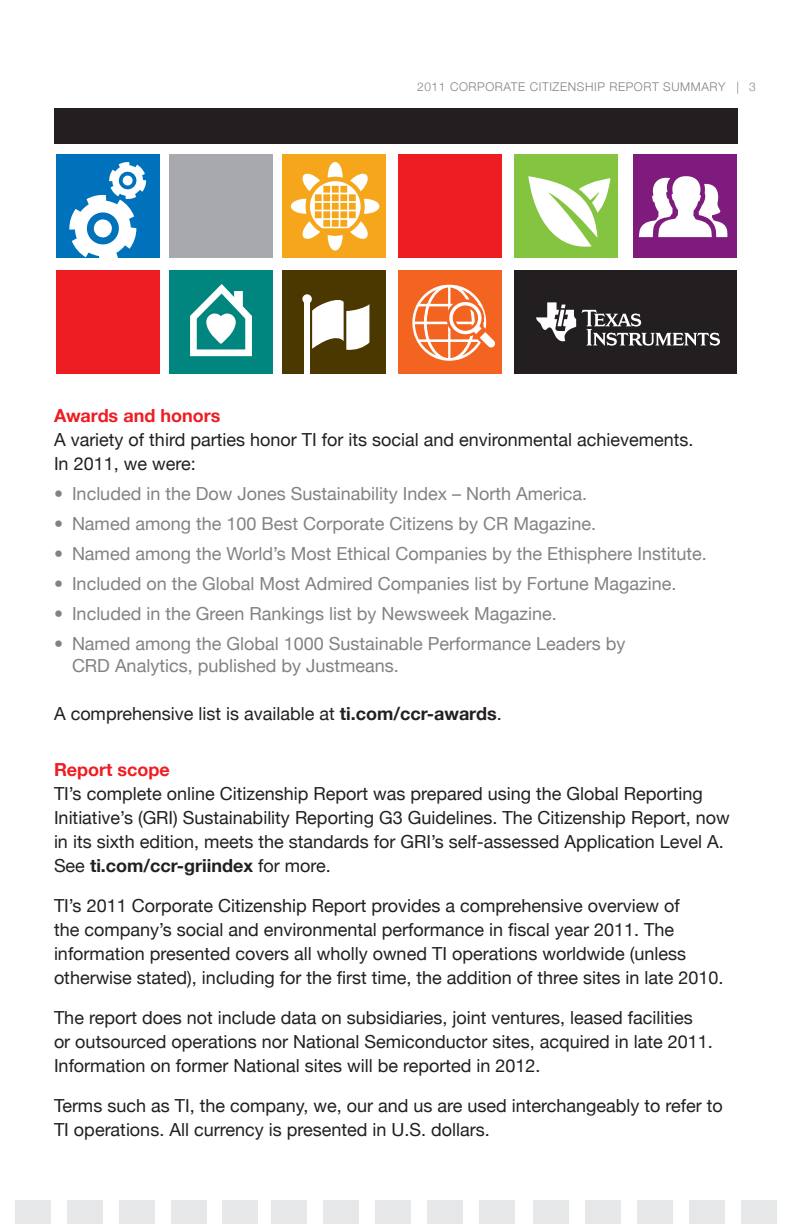
<style>
.page{position:relative;width:792px;height:1224px;background:#fff}
.page>*{position:absolute;margin:0;border:0;box-sizing:border-box;transform-origin:0 0}
.t1{font:18px/24px "Helvetica Neue";color:#231f20}
.t2{font:18px/22px "Helvetica Neue";color:#808285}
.t3{font:700 18px "Helvetica Neue";color:#ee1d23}
.t4{font:300 12px "Helvetica Neue";letter-spacing:.05em;color:#808285}
.s1{font-weight:700}
</style>
<div class="page">
<div style="left:741px;top:1200px;width:36px;height:24px;background:#e6e7e9"></div>
<div style="left:479px;top:1200px;width:36px;height:24px;background:#e6e7e9"></div>
<div style="left:222px;top:1200px;width:36px;height:24px;background:#e6e7e9"></div>
<div style="left:689px;top:1200px;width:36px;height:24px;background:#e6e7e9"></div>
<div style="left:427px;top:1200px;width:36px;height:24px;background:#e6e7e9"></div>
<div style="left:171px;top:1200px;width:36px;height:24px;background:#e6e7e9"></div>
<div style="left:637px;top:1200px;width:36px;height:24px;background:#e6e7e9"></div>
<div style="left:375px;top:1200px;width:36px;height:24px;background:#e6e7e9"></div>
<div style="left:119px;top:1200px;width:36px;height:24px;background:#e6e7e9"></div>
<div style="left:585px;top:1200px;width:36px;height:24px;background:#e6e7e9"></div>
<div style="left:323px;top:1200px;width:36px;height:24px;background:#e6e7e9"></div>
<div style="left:67px;top:1200px;width:36px;height:24px;background:#e6e7e9"></div>
<div style="left:533px;top:1200px;width:36px;height:24px;background:#e6e7e9"></div>
<div style="left:271px;top:1200px;width:36px;height:24px;background:#e6e7e9"></div>
<div style="left:15px;top:1200px;width:36px;height:24px;background:#e6e7e9"></div>
<div style="left:54px;top:108px;width:684px;height:36px;background:#231f20"></div>
<div style="left:282px;top:154px;width:104px;height:104px;background:#f5a61a"></div>
<div style="left:169px;top:154px;width:104px;height:104px;background:#a8a9ad"></div>
<div style="left:56px;top:154px;width:103px;height:104px;background:#0072bc"></div>
<div style="left:282px;top:270px;width:104px;height:104px;background:#4a3800"></div>
<div style="left:169px;top:270px;width:104px;height:104px;background:#00867e"></div>
<div style="left:56px;top:270px;width:103px;height:104px;background:#ee1d23"></div>
<div style="left:398px;top:154px;width:104px;height:104px;background:#ee1d23"></div>
<div style="left:398px;top:270px;width:104px;height:104px;background:#f36421"></div>
<div style="left:515px;top:154px;width:103px;height:104px;background:#84c440"></div>
<div style="left:633px;top:154px;width:103px;height:104px;background:#7f1b7d"></div>
<div style="left:514px;top:270px;width:222px;height:104px;background:#231f20"></div>
<svg style="left:291px;top:162px;width:88px;height:89px"></svg>
<div style="left:305px;top:301px;width:5px;height:77px;background:#fff"></div>
<svg style="left:312px;top:300px;width:57px;height:50px"></svg>
<div style="left:302px;top:294px;width:10px;height:10px;background:#fff;border-radius:50%"></div>
<svg style="left:528px;top:176px;width:83px;height:71px"></svg>
<svg style="left:639px;top:176px;width:89px;height:61px"></svg>
<svg style="left:190px;top:284px;width:62px;height:72px"></svg>
<svg style="left:412px;top:285px;width:83px;height:76px"></svg>
<svg style="left:69px;top:162px;width:77px;height:96px"></svg>
<svg style="left:122px;top:175px;width:11px;height:11px"></svg>
<svg style="left:582px;top:310px;width:138px;height:36px"></svg>
<svg style="left:536px;top:302px;width:40px;height:39px"></svg>
<p class="t4" style="left:417px;top:80px;width:340px">2011 CORPORATE CITIZENSHIP REPORT SUMMARY | 3</p>
<p class="t3" style="left:54px;top:404px;width:168px">Awards and honors</p>
<p class="t1" style="left:54px;top:427px;width:641px">A variety of third parties honor TI for its social and environmental achievements.<br>In 2011, we were:</p>
<p class="t2" style="left:54px;top:482px;width:535px">• Included in the Dow Jones Sustainability Index – North America.</p>
<p class="t2" style="left:54px;top:512px;width:544px">• Named among the 100 Best Corporate Citizens by CR Magazine.</p>
<p class="t2" style="left:54px;top:542px;width:654px">• Named among the World’s Most Ethical Companies by the Ethisphere Institute.</p>
<p class="t2" style="left:54px;top:572px;width:624px">• Included on the Global Most Admired Companies list by Fortune Magazine.</p>
<p class="t2" style="left:54px;top:602px;width:504px">• Included in the Green Rankings list by Newsweek Magazine.</p>
<p class="t2" style="left:72px;top:632px;width:555px;text-indent:-18px">• Named among the Global 1000 Sustainable Performance Leaders by<br>CRD Analytics, published by Justmeans.</p>
<p class="t1" style="left:54px;top:701px;width:449px">A comprehensive list is available at <span class="s1">ti.com/ccr-awards</span>.</p>
<p class="t3" style="left:54px;top:758px;width:117px">Report scope</p>
<p class="t1" style="left:54px;top:781px;width:677px">TI’s complete online Citizenship Report was prepared using the Global Reporting Initiative’s (GRI) Sustainability Reporting G3 Guidelines. The Citizenship Report, now in its sixth edition, meets the standards for GRI’s self-assessed Application Level A.<br>See <span class="s1">ti.com/ccr-griindex</span> for more.</p>
<p class="t1" style="left:54px;top:893px;width:671px">TI’s 2011 Corporate Citizenship Report provides a comprehensive overview of<br>the company’s social and environmental performance in fiscal year 2011. The information presented covers all wholly owned TI operations worldwide (unless otherwise stated), including for the first time, the addition of three sites in late 2010.</p>
<p class="t1" style="left:54px;top:1005px;width:660px">The report does not include data on subsidiaries, joint ventures, leased facilities or outsourced operations nor National Semiconductor sites, acquired in late 2011.<br>Information on former National sites will be reported in 2012.</p>
<p class="t1" style="left:54px;top:1093px;width:670px">Terms such as TI, the company, we, our and us are used interchangeably to refer to<br>TI operations. All currency is presented in U.S. dollars.</p>
</div>
